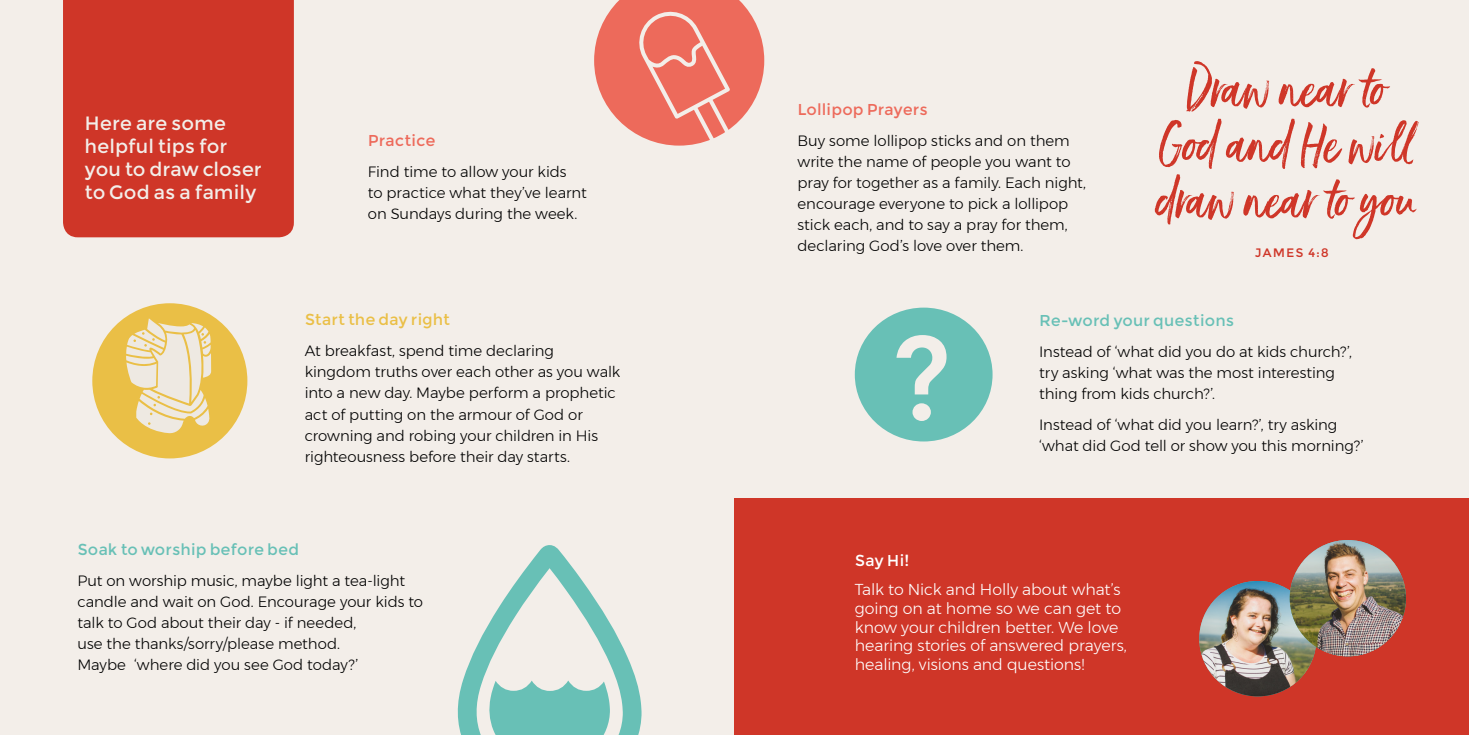
<style>
.page{position:relative;width:1469px;height:735px;background:#fff}
.page>*{position:absolute;margin:0;border:0;box-sizing:border-box;transform-origin:0 0}
.t1{font:119.35px "Montserrat";color:#f3eee9}
.t2{font:50.93px/55.5px "Ernestand Emily";letter-spacing:.005em;color:#cf3628;text-align:center}
.t3{font:19.25px/23.1px "Montserrat";letter-spacing:-.005em;color:#f3eee9}
.t4{font:300 15.75px/18.9px "Montserrat";letter-spacing:-.005em;color:#fff}
.t5{font:15.75px "Montserrat";color:#68c0b6}
.t6{font:15.75px "Montserrat";letter-spacing:-.005em;color:#ed6a5b}
.t7{font:15.75px "Montserrat";color:#eabf46}
.t8{font:15.75px "Montserrat";color:#fff}
.t9{font:300 14.88px/21px "Montserrat";color:#000}
.t10{font:12.25px "Montserrat";letter-spacing:.08em;color:#cf3628}
</style>
<div class="page">
<div style="left:0;top:0;width:1468px;height:734px;background:#f3eee9"></div>
<div style="left:734px;top:498px;width:734px;height:236px;background:#cf3628"></div>
<div style="left:854px;top:307px;width:138px;height:134px;background:#68c0b6;border-radius:50%"></div>
<img style="left:1199px;top:581px;width:117px;height:115px">
<img style="left:1289px;top:539px;width:116px;height:117px;border-radius:58px">
<svg style="left:594px;top:0;width:170px;height:146px"></svg>
<svg style="left:457px;top:545px;width:185px;height:189px"></svg>
<div style="left:92px;top:303px;width:155px;height:155px;background:#eabf46;border-radius:50%"></div>
<svg style="left:126px;top:318px;width:85px;height:115px"></svg>
<div style="left:63px;top:0;width:231px;height:237px;background:#cf3628"></div>
<p class="t3" style="left:85px;top:111px;width:179px">Here are some helpful tips for you to draw closer to God as a family</p>
<p class="t6" style="left:368px;top:131px;width:69px">Practice</p>
<p class="t9" style="left:368px;top:161px;width:220px">Find time to allow your kids<br>to practice what they’ve learnt on Sundays during the week.</p>
<p class="t7" style="left:305px;top:310px;width:147px">Start the day right</p>
<p class="t9" style="left:305px;top:340px;width:317px">At breakfast, spend time declaring kingdom truths over each other as you walk into a new day. Maybe perform a prophetic act of putting on the armour of God or crowning and robing your children in His righteousness before their day starts.</p>
<p class="t5" style="left:77px;top:539px;width:223px">Soak to worship before bed</p>
<p class="t9" style="left:77px;top:570px;width:347px">Put on worship music, maybe light a tea-light candle and wait on God. Encourage your kids to talk to God about their day - if needed,<br>use the thanks/sorry/please method.<br>Maybe ‘where did you see God today?’</p>
<p class="t6" style="left:797px;top:99px;width:132px">Lollipop Prayers</p>
<p class="t9" style="left:797px;top:130px;width:290px">Buy some lollipop sticks and on them write the name of people you want to pray for together as a family. Each night, encourage everyone to pick a lollipop stick each, and to say a pray for them, declaring God’s love over them.</p>
<h2 class="t2" style="left:1156px;top:58px;width:264px">Draw near to<br>God and He will draw near to you</h2>
<p class="t10" style="left:1254px;top:245px;width:75px">JAMES 4:8</p>
<h1 class="t1" style="left:890px;top:304px;width:63px">?</h1>
<p class="t5" style="left:1039px;top:310px;width:196px">Re-word your questions</p>
<p class="t9" style="left:1039px;top:341px;width:314px">Instead of ‘what did you do at kids church?’, try asking ‘what was the most interesting thing from kids church?’.</p>
<p class="t9" style="left:1039px;top:413px;width:326px">Instead of ‘what did you learn?’, try asking ‘what did God tell or show you this morning?’</p>
<p class="t8" style="left:854px;top:550px;width:56px">Say Hi!</p>
<p class="t4" style="left:854px;top:579px;width:274px">Talk to Nick and Holly about what’s going on at home so we can get to know your children better. We love hearing stories of answered prayers, healing, visions and questions!</p>
</div>
